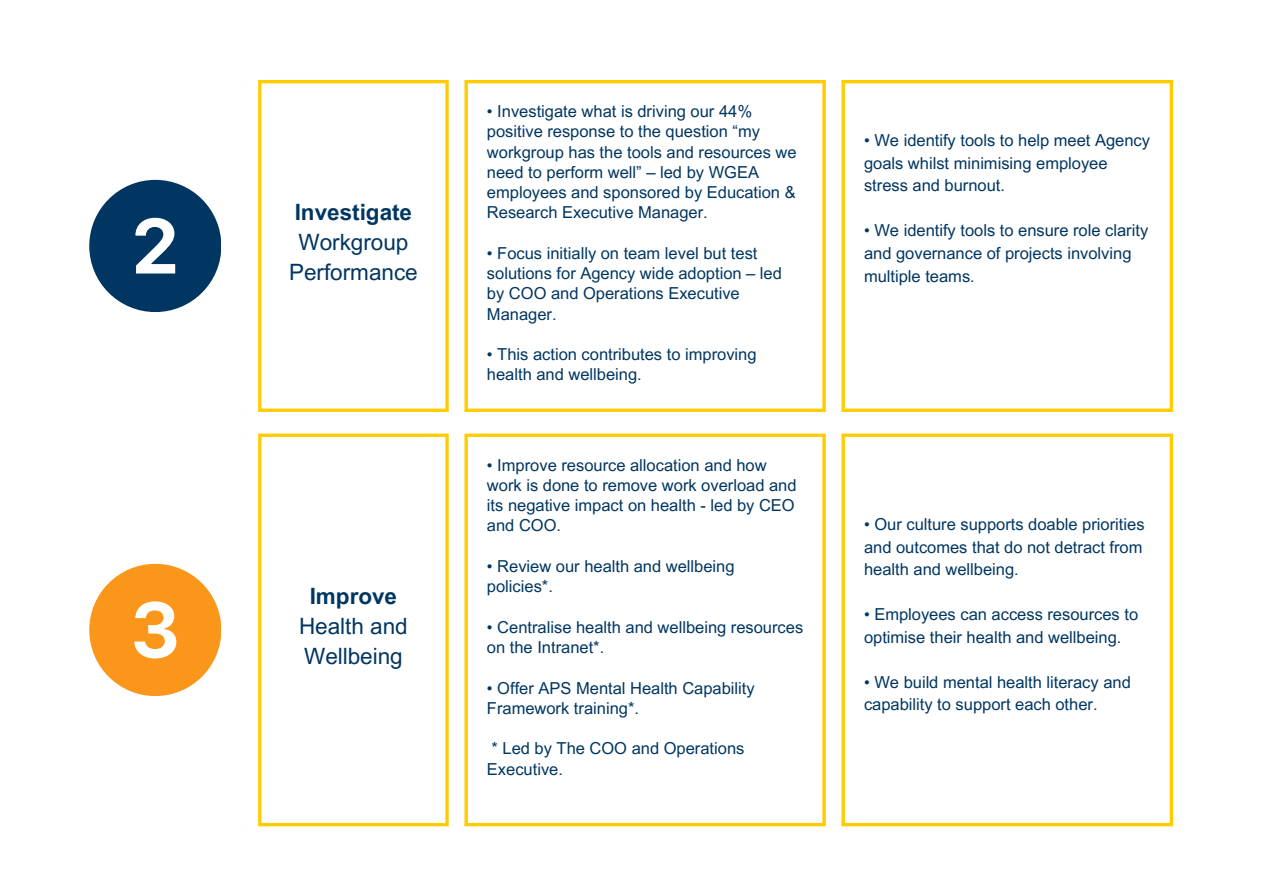
<style>
.page{position:relative;width:1263px;height:894px;background:#fff}
.page>*{position:absolute;margin:0;border:0;box-sizing:border-box;transform-origin:0 0}
.t1{font:22.5px/30.3px "Arial MT Pro";color:#003661;text-align:center}
.t2{font:700 22.5px "Arial MT Pro";color:#003661}
.t3{font:16.5px/20.2px "Arial MT Pro";color:#003661}
</style>
<div class="page">
<svg style="left:258px;top:83px;width:4px;height:325px"></svg>
<svg style="left:445px;top:83px;width:4px;height:325px"></svg>
<hr style="left:258px;top:80px;width:191px;height:3px;background:#fc0">
<svg style="left:258px;top:408px;width:191px;height:4px"></svg>
<svg style="left:464px;top:83px;width:4px;height:325px"></svg>
<svg style="left:822px;top:83px;width:4px;height:325px"></svg>
<hr style="left:464px;top:80px;width:362px;height:3px;background:#fc0">
<svg style="left:464px;top:408px;width:362px;height:4px"></svg>
<svg style="left:841px;top:83px;width:4px;height:325px"></svg>
<hr style="left:1170px;top:83px;width:3px;height:325px;background:#fc0">
<hr style="left:841px;top:80px;width:332px;height:3px;background:#fc0">
<svg style="left:841px;top:408px;width:332px;height:4px"></svg>
<svg style="left:258px;top:437px;width:4px;height:385px;background:#ffd327"></svg>
<svg style="left:445px;top:437px;width:4px;height:385px;background:#ffd327"></svg>
<svg style="left:258px;top:433px;width:191px;height:4px"></svg>
<svg style="left:258px;top:822px;width:191px;height:4px"></svg>
<svg style="left:464px;top:437px;width:4px;height:385px;background:#ffd327"></svg>
<svg style="left:822px;top:437px;width:4px;height:385px;background:#ffd327"></svg>
<svg style="left:464px;top:433px;width:362px;height:4px"></svg>
<svg style="left:464px;top:822px;width:362px;height:4px"></svg>
<svg style="left:841px;top:437px;width:4px;height:385px;background:#ffd327"></svg>
<hr style="left:1170px;top:437px;width:3px;height:385px;background:#fc0">
<svg style="left:841px;top:433px;width:332px;height:4px"></svg>
<svg style="left:841px;top:822px;width:332px;height:4px"></svg>
<svg style="left:89px;top:180px;width:132px;height:131px"></svg>
<svg style="left:89px;top:563px;width:132px;height:132px"></svg>
<p class="t2" style="left:295px;top:203px;width:119px">Investigate</p>
<p class="t1" style="left:289px;top:229px;width:130px">Workgroup<br>Performance</p>
<p class="t2" style="left:310px;top:587px;width:89px">Improve</p>
<p class="t1" style="left:299px;top:613px;width:110px;text-align:left">Health and<br>Wellbeing</p>
<p class="t3" style="left:487px;top:103px;width:311px">• Investigate what is driving our 44% positive response to the question “my workgroup has the tools and resources we need to perform well” – led by WGEA employees and sponsored by Education &amp; Research Executive Manager.</p>
<p class="t3" style="left:487px;top:245px;width:296px">• Focus initially on team level but test solutions for Agency wide adoption – led by COO and Operations Executive<br>Manager.</p>
<p class="t3" style="left:487px;top:346px;width:271px">• This action contributes to improving health and wellbeing.</p>
<p class="t3" style="left:487px;top:456px;width:311px">• Improve resource allocation and how work is done to remove work overload and its negative impact on health - led by CEO and COO.</p>
<p class="t3" style="left:487px;top:558px;width:249px">• Review our health and wellbeing policies*.</p>
<p class="t3" style="left:487px;top:618px;width:318px">• Centralise health and wellbeing resources on the Intranet*.</p>
<p class="t3" style="left:487px;top:679px;width:269px">• Offer APS Mental Health Capability<br>Framework training*.</p>
<p class="t3" style="left:487px;top:740px;width:259px">* Led by The COO and Operations<br>Executive.</p>
<p class="t3" style="left:864px;top:131px;width:288px;line-height:22.5px">• We identify tools to help meet Agency goals whilst minimising employee stress and burnout.</p>
<p class="t3" style="left:864px;top:221px;width:286px;line-height:22.5px">• We identify tools to ensure role clarity and governance of projects involving multiple teams.</p>
<p class="t3" style="left:864px;top:515px;width:282px;line-height:22.5px">• Our culture supports doable priorities and outcomes that do not detract from health and wellbeing.</p>
<p class="t3" style="left:864px;top:605px;width:276px;line-height:22.5px">• Employees can access resources to optimise their health and wellbeing.</p>
<p class="t3" style="left:864px;top:672px;width:268px;line-height:22.5px">• We build mental health literacy and capability to support each other.</p>
</div>
